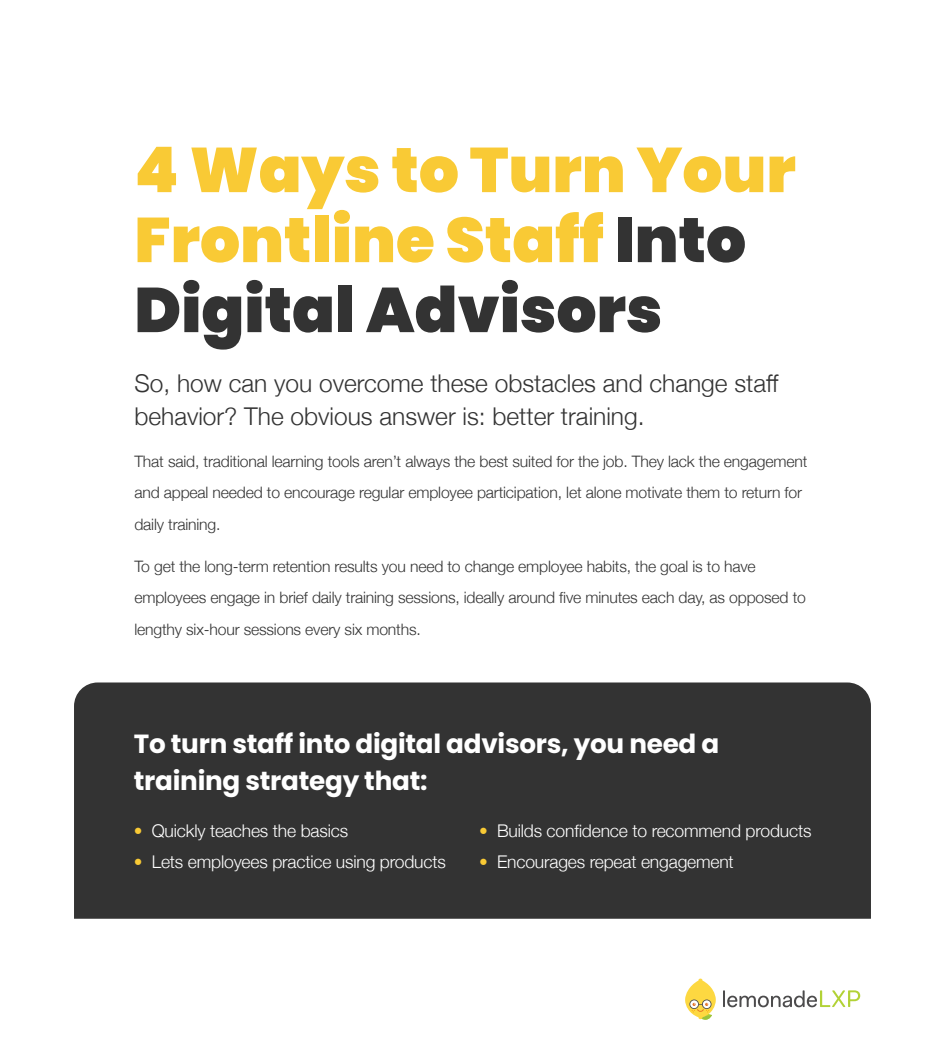
<style>
.page{position:relative;width:945px;height:1050px;background:#fff}
.page>*{position:absolute;margin:0;border:0;box-sizing:border-box;transform-origin:0 0}
.Yellow_H2{font:900 63px/70px "Poppins";color:#f9ca35}
.Main_Body{font:700 26.25px/36.8px "Poppins";letter-spacing:-.01em;color:#fff}
.Intro_Main{font:300 24.5px/33.2px "Helvetica Neue";color:#333}
.Main_Body-2{font:300 17.5px "Helvetica Neue";letter-spacing:-.01em;color:#fff}
.Main_Body-3{font:300 15.75px/31.5px "Helvetica Neue";letter-spacing:-.01em;color:#333}
.s1{color:#333}
.s2{color:#f9ca35}
</style>
<div class="page">
<svg style="left:685px;top:979px;width:31px;height:41px"></svg>
<svg style="left:723px;top:990px;width:137px;height:17px"></svg>
<div style="left:74px;top:682px;width:797px;height:237px;background:#333"></div>
<p class="Yellow_H2" style="left:134px;top:135px;width:663px">4 Ways to Turn Your<br>Frontline Staff <span class="s1">Into<br>Digital Advisors</span></p>
<p class="Intro_Main" style="left:134px;top:365px;width:646px">So, how can you overcome these obstacles and change staff behavior? The obvious answer is: better training.</p>
<p class="Main_Body-3" style="left:134px;top:444px;width:675px">That said, traditional learning tools aren’t always the best suited for the job. They lack the engagement and appeal needed to encourage regular employee participation, let alone motivate them to return for daily training.</p>
<p class="Main_Body-3" style="left:134px;top:549px;width:673px">To get the long-term retention results you need to change employee habits, the goal is to have employees engage in brief daily training sessions, ideally around five minutes each day, as opposed to lengthy six-hour sessions every six months.</p>
<p class="Main_Body" style="left:134px;top:725px;width:587px">To turn staff into digital advisors, you need a training strategy that:</p>
<p class="Main_Body-2" style="left:134px;top:816px;width:216px"><span class="s2">•</span> Quickly teaches the basics</p>
<p class="Main_Body-2" style="left:134px;top:848px;width:313px"><span class="s2">•</span> Lets employees practice using products</p>
<p class="Main_Body-2" style="left:479px;top:816px;width:334px"><span class="s2">•</span> Builds confidence to recommend products</p>
<p class="Main_Body-2" style="left:479px;top:848px;width:256px"><span class="s2">•</span> Encourages repeat engagement</p>
</div>
